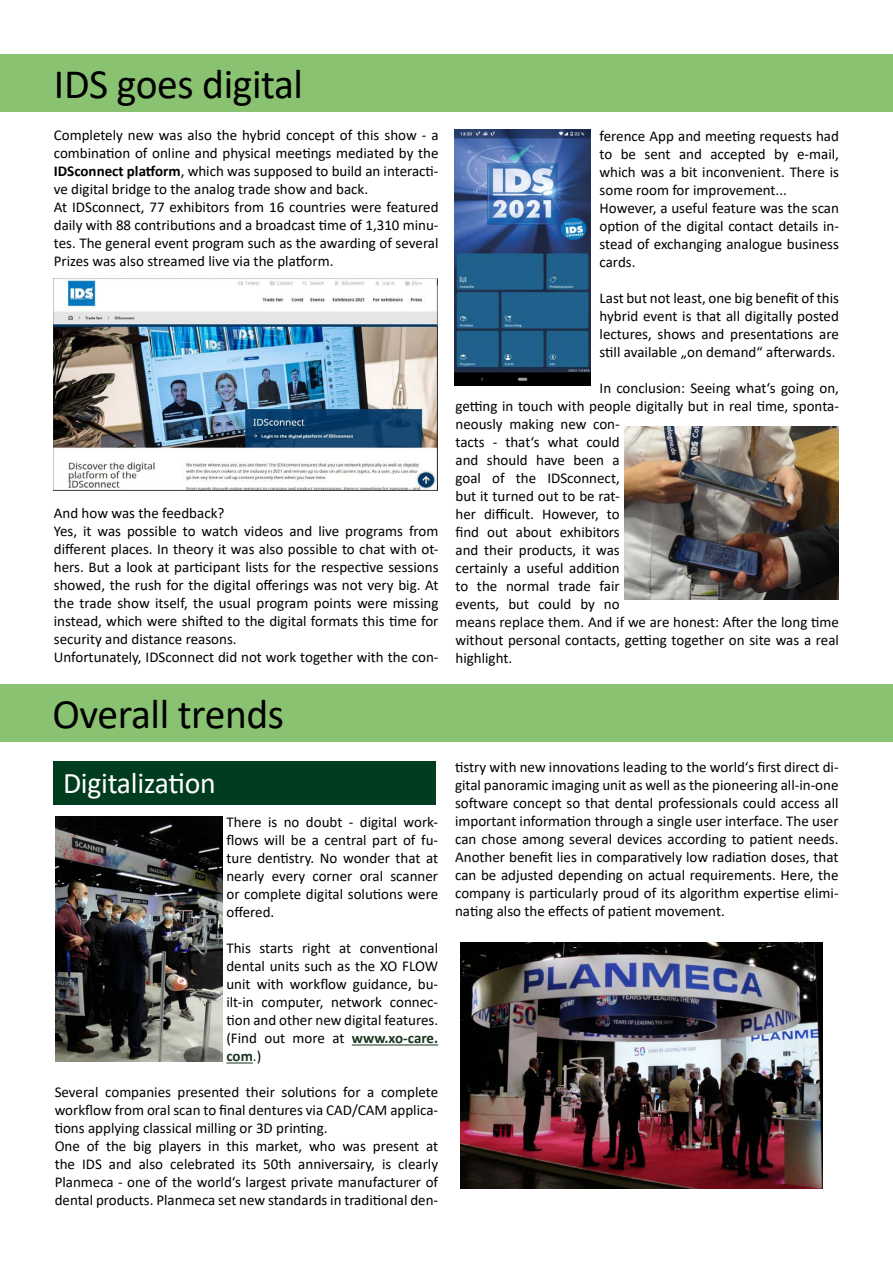
<style>
.page{position:relative;width:893px;height:1263px;background:#fff}
.page>*{position:absolute;margin:0;border:0;box-sizing:border-box;transform-origin:0 0}
.t1{font:42px "Calibri";letter-spacing:-.01em;color:#000}
.t2{font:30px "Calibri";letter-spacing:-.01em;color:#fff}
.t3{font:15px/18px "Calibri";color:#000}
.s1{font-weight:700}
.s2{font-weight:700;color:#1a3420}
.s3{color:#1a3420}
</style>
<div class="page">
<hr style="left:352px;top:1044px;width:86px;height:1px;background:#1a3420">
<svg style="left:226px;top:1062px;width:27px;height:1px"></svg>
<div style="left:0;top:685px;width:893px;height:57px;background:#89c271"></div>
<div style="left:0;top:54px;width:893px;height:57px;background:#89c271"></div>
<img style="left:54px;top:279px;width:383px;height:211px">
<img style="left:454px;top:130px;width:136px;height:255px">
<img style="left:624px;top:426px;width:215px;height:174px">
<div style="left:53px;top:761px;width:383px;height:44px;background:#003c1e"></div>
<img style="left:55px;top:816px;width:167px;height:245px">
<img style="left:460px;top:943px;width:362px;height:245px">
<h1 class="t1" style="left:54px;top:54px;width:251px">IDS goes digital</h1>
<p class="t3" style="left:54px;top:126px;width:386px">Completely new was also the hybrid concept of this show - a combination of online and physical meetings mediated by the <span class="s1">IDSconnect platform</span>, which was supposed to build an interacti&shy;ve digital bridge to the analog trade show and back.<br>At IDSconnect, 77 exhibitors from 16 countries were featured daily with 88 contributions and a broadcast time of 1,310 minu&shy;tes. The general event program such as the awarding of several Prizes was also streamed live via the platform.</p>
<p class="t3" style="left:54px;top:504px;width:386px">And how was the feedback?<br>Yes, it was possible to watch videos and live programs from different places. In theory it was also possible to chat with ot&shy;hers. But a look at participant lists for the respective sessions showed, the rush for the digital offerings was not very big. At the trade show itself, the usual program points were missing instead, which were shifted to the digital formats this time for security and distance reasons.<br>Unfortunately, IDSconnect did not work together with the con-</p>
<h1 class="t1" style="left:53px;top:685px;width:233px">Overall trends</h1>
<h2 class="t2" style="left:63px;top:762px;width:154px">Digitalization</h2>
<p class="t3" style="left:226px;top:813px;width:213px;text-align:justify">There is no doubt - digital work&shy;flows will be a central part of fu&shy;ture dentistry. No wonder that at nearly every corner oral scanner or complete digital solutions were offered.</p>
<p class="t3" style="left:226px;top:939px;width:213px;text-align:justify">This starts right at conventional dental units such as the XO FLOW unit with workflow guidance, bu&shy;ilt-in computer, network connec&shy;tion and other new digital features. (Find out more at <span class="s2">www.xo-care. com</span><span class="s3">.</span>)</p>
<p class="t3" style="left:55px;top:1083px;width:385px">Several companies presented their solutions for a complete workflow from oral scan to final dentures via CAD/CAM applica&shy;tions applying classical milling or 3D printing.<br>One of the big players in this market, who was present at the IDS and also celebrated its 50th anniversairy, is clearly Planmeca - one of the world‘s largest private manufacturer of dental products. Planmeca set new standards in traditional den-</p>
<p class="t3" style="left:600px;top:127px;width:241px">ference App and meeting requests had to be sent and accepted by e-mail, which was a bit inconvenient. There is some room for improvement...<br>However, a useful feature was the scan option of the digital contact details in&shy;stead of exchanging analogue business cards.</p>
<p class="t3" style="left:600px;top:289px;width:241px;text-align:justify">Last but not least, one big benefit of this hybrid event is that all digitally posted lectures, shows and presentations are still available „on demand“ afterwards.</p>
<p class="t3" style="left:455px;top:379px;width:385px;text-indent:144px">In conclusion: Seeing what‘s going on, getting in touch with people digitally but in real time, sponta&shy;neously making new con-<br>tacts - that‘s what could<br>and should have been a<br>goal of the IDSconnect,<br>but it turned out to be rat-<br>her difficult. However, to<br>find out about exhibitors<br>and their products, it was<br>certainly a useful addition<br>to the normal trade fair<br>events, but could by no<br>means replace them. And if we are honest: After the long time without personal contacts, getting together on site was a real highlight.</p>
<p class="t3" style="left:455px;top:758px;width:385px;text-align:justify">tistry with new innovations leading to the world‘s first direct di&shy;gital panoramic imaging unit as well as the pioneering all-in-one software concept so that dental professionals could access all important information through a single user interface. The user can chose among several devices according to patient needs.<br>Another benefit lies in comparatively low radiation doses, that can be adjusted depending on actual requirements. Here, the company is particularly proud of its algorithm expertise elimi&shy;nating also the effects of patient movement.</p>
</div>
